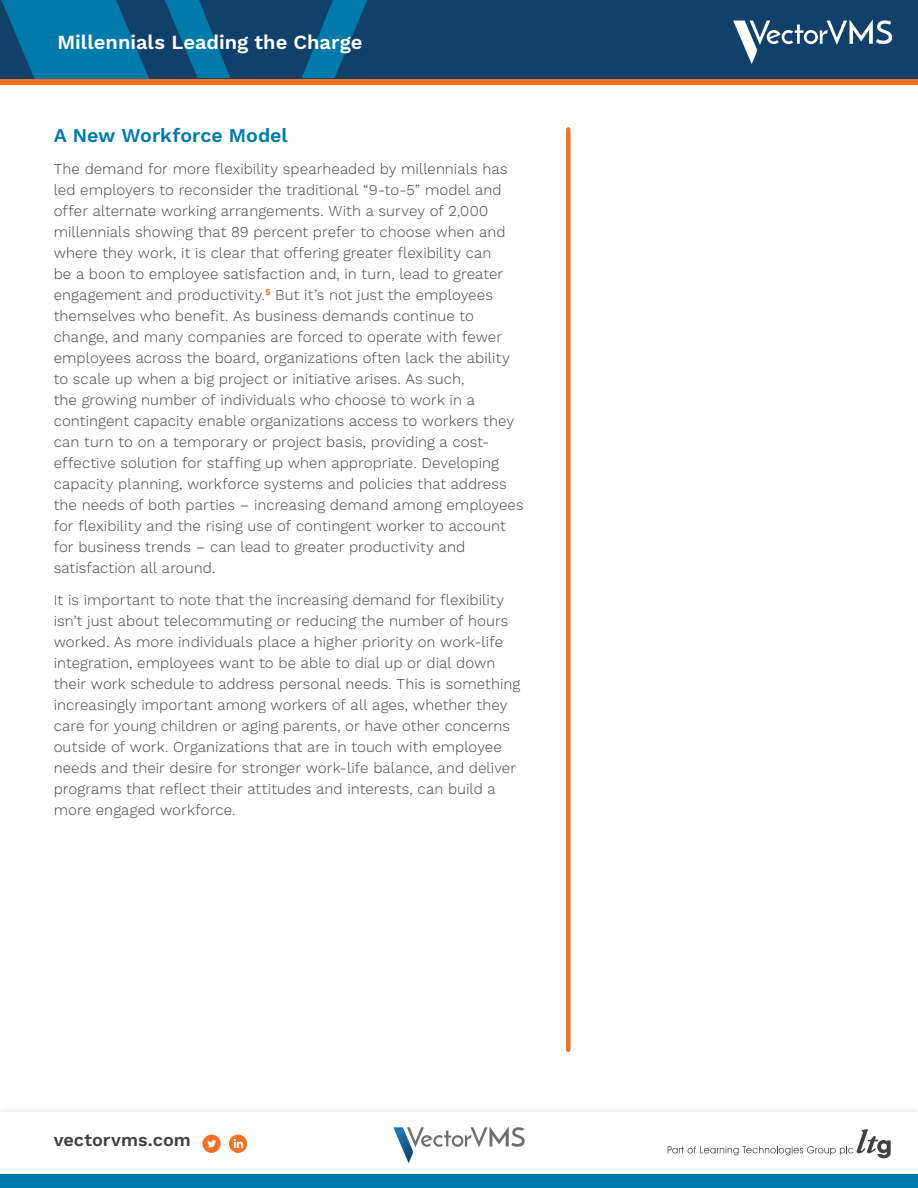
<style>
.page{position:relative;width:918px;height:1188px;background:#fff}
.page>*{position:absolute;margin:0;border:0;box-sizing:border-box;transform-origin:0 0}
.t1{font:600 20.1px "Work Sans";color:#fff}
.t2{font:600 19.5px "Work Sans";color:#0079ab}
.t3{font:600 18px "Work Sans";color:#414042}
.t4{font:300 15px/21px "Work Sans";letter-spacing:.005em;color:#414042}
</style>
<div class="page">
<div style="left:0;top:1105px;width:918px;height:83px;background:#fafafa"></div>
<div style="left:0;top:1112px;width:918px;height:76px;background:#fff"></div>
<svg style="left:0;top:78px;width:918px;height:6px;background:#cc6a2e"></svg>
<div style="left:0;top:1174px;width:918px;height:14px;background:#0079ab"></div>
<svg style="left:202px;top:1135px;width:19px;height:18px"></svg>
<svg style="left:229px;top:1135px;width:18px;height:18px"></svg>
<svg style="left:668px;top:1129px;width:223px;height:29px"></svg>
<svg style="left:394px;top:1126px;width:131px;height:37px"></svg>
<div style="left:0;top:0;width:918px;height:78px;background:#11416b"></div>
<svg style="left:1px;top:0;width:366px;height:78px"></svg>
<svg style="left:733px;top:20px;width:159px;height:44px"></svg>
<div style="left:566px;top:129px;width:5px;height:921px;background:#f37121"></div>
<h1 class="t1" style="left:57px;top:31px;width:307px">Millennials Leading the Charge</h1>
<h2 class="t2" style="left:54px;top:124px;width:236px">A New Workforce Model</h2>
<p class="t4" style="left:54px;top:159px;width:472px">The demand for more flexibility spearheaded by millennials has led employers to reconsider the traditional “9-to-5” model and offer alternate working arrangements. With a survey of 2,000 millennials showing that 89 percent prefer to choose when and where they work, it is clear that offering greater flexibility can<br>be a boon to employee satisfaction and, in turn, lead to greater engagement and productivity.<sup>5</sup> But it’s not just the employees themselves who benefit. As business demands continue to change, and many companies are forced to operate with fewer employees across the board, organizations often lack the ability to scale up when a big project or initiative arises. As such,<br>the growing number of individuals who choose to work in a contingent capacity enable organizations access to workers they can turn to on a temporary or project basis, providing a cost&shy;effective solution for staffing up when appropriate. Developing capacity planning, workforce systems and policies that address the needs of both parties – increasing demand among employees for flexibility and the rising use of contingent worker to account for business trends – can lead to greater productivity and satisfaction all around.</p>
<p class="t4" style="left:54px;top:590px;width:468px">It is important to note that the increasing demand for flexibility isn’t just about telecommuting or reducing the number of hours worked. As more individuals place a higher priority on work-life integration, employees want to be able to dial up or dial down their work schedule to address personal needs. This is something increasingly important among workers of all ages, whether they care for young children or aging parents, or have other concerns outside of work. Organizations that are in touch with employee needs and their desire for stronger work-life balance, and deliver programs that reflect their attitudes and interests, can build a more engaged workforce.</p>
<p class="t3" style="left:54px;top:1130px;width:139px">vectorvms.com</p>
</div>
